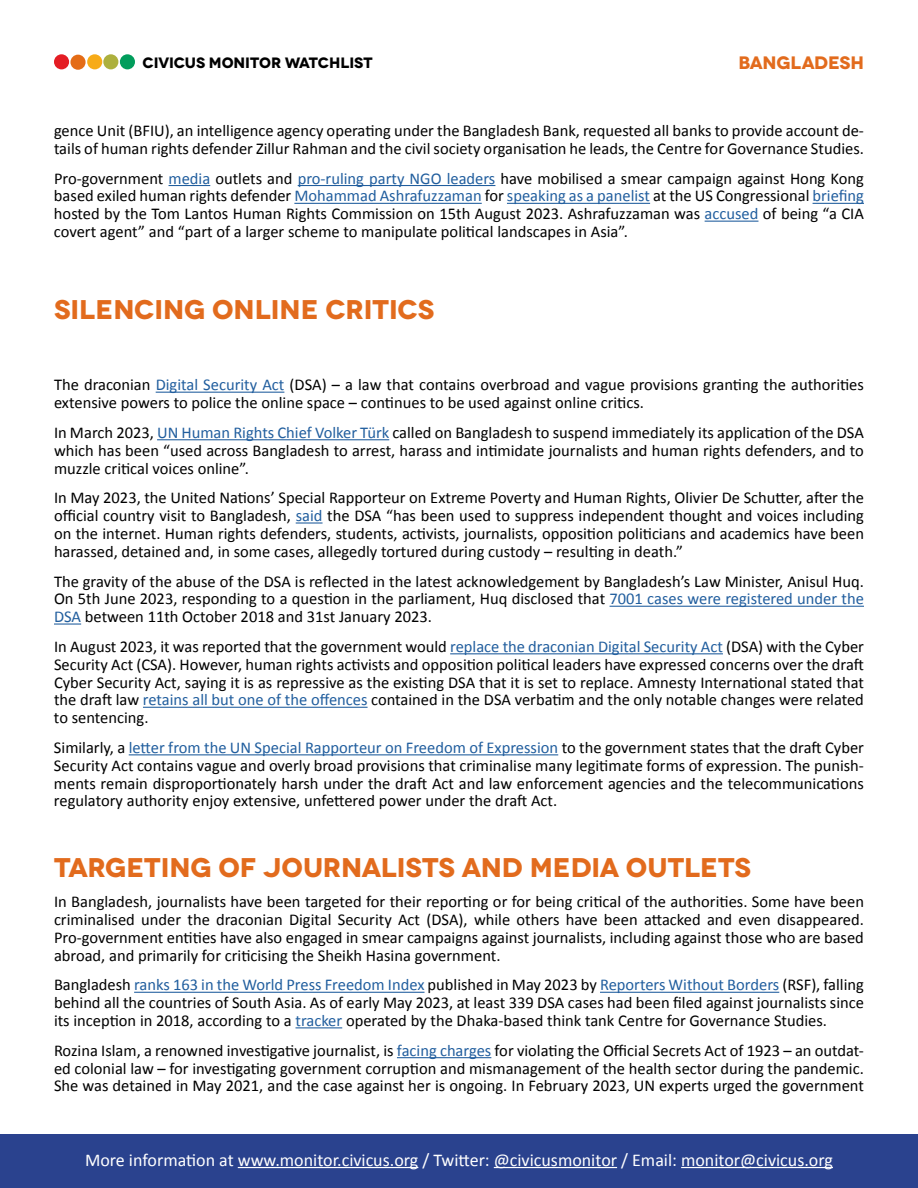
<style>
.page{position:relative;width:918px;height:1188px;background:#fff}
.page>*{position:absolute;margin:0;border:0;box-sizing:border-box;transform-origin:0 0}
.t1{font:700 27px "Novecentowide";color:#e26b1d}
.t2{font:18px "Calibri";color:#fff}
.t3{font:700 18px "Novecentowide";letter-spacing:-.01em;color:#e26b1d}
.t4{font:16.5px/17.9px "Calibri";color:#000;text-align:justify}
.t5{font:700 15px "Novecentowide";letter-spacing:-.01em;color:#000}
.s1{color:#215e9e}
</style>
<div class="page">
<div style="left:0;top:1134px;width:918px;height:54px;background:#2a428e"></div>
<hr style="left:238px;top:1167px;width:180px;height:1px;background:#fff">
<hr style="left:494px;top:1167px;width:123px;height:1px;background:#fff">
<hr style="left:681px;top:1167px;width:152px;height:1px;background:#fff">
<div style="left:54px;top:54px;width:15px;height:15px;background:#e41d24;border-radius:50%"></div>
<div style="left:70px;top:55px;width:16px;height:15px;background:#e46c16;border-radius:50%"></div>
<div style="left:87px;top:54px;width:15px;height:15px;background:#f7ab17;border-radius:50%"></div>
<div style="left:103px;top:54px;width:15px;height:15px;background:#adb03d;border-radius:50%"></div>
<div style="left:120px;top:54px;width:15px;height:15px;background:#019d5c;border-radius:50%"></div>
<hr style="left:169px;top:185px;width:41px;height:1px;background:#215e9e">
<hr style="left:298px;top:185px;width:197px;height:1px;background:#215e9e">
<hr style="left:294px;top:203px;width:188px;height:1px;background:#215e9e">
<hr style="left:507px;top:203px;width:143px;height:1px;background:#215e9e">
<hr style="left:813px;top:203px;width:51px;height:1px;background:#215e9e">
<hr style="left:705px;top:221px;width:53px;height:1px;background:#215e9e">
<hr style="left:156px;top:392px;width:128px;height:1px;background:#215e9e">
<hr style="left:157px;top:439px;width:232px;height:1px;background:#215e9e">
<hr style="left:296px;top:522px;width:27px;height:2px;background:#215e9e">
<hr style="left:610px;top:606px;width:254px;height:1px;background:#215e9e">
<hr style="left:54px;top:623px;width:27px;height:2px;background:#215e9e">
<hr style="left:450px;top:653px;width:273px;height:1px;background:#215e9e">
<hr style="left:143px;top:707px;width:225px;height:1px;background:#215e9e">
<hr style="left:129px;top:754px;width:429px;height:1px;background:#215e9e">
<hr style="left:134px;top:992px;width:291px;height:1px;background:#215e9e">
<hr style="left:600px;top:992px;width:179px;height:1px;background:#215e9e">
<hr style="left:296px;top:1027px;width:46px;height:1px;background:#215e9e">
<hr style="left:397px;top:1057px;width:94px;height:1px;background:#215e9e">
<p class="t5" style="left:143px;top:54px;width:232px">CIVICUS MONITOR WATCHLIST</p>
<p class="t3" style="left:738px;top:52px;width:127px">BANGLADESH</p>
<p class="t4" style="left:54px;top:122px;width:812px">gence Unit (BFIU), an intelligence agency operating under the Bangladesh Bank, requested all banks to provide account de&shy;tails of human rights defender Zillur Rahman and the civil society organisation he leads, the Centre for Governance Studies.</p>
<p class="t4" style="left:54px;top:169px;width:812px">Pro-government <span class="s1">media</span> outlets and <span class="s1">pro-ruling party NGO leaders</span> have mobilised a smear campaign against Hong Kong based exiled human rights defender <span class="s1">Mohammad Ashrafuzzaman</span> for <span class="s1">speaking as a panelist</span> at the US Congressional <span class="s1">briefing </span>hosted by the Tom Lantos Human Rights Commission on 15th August 2023. Ashrafuzzaman was <span class="s1">accused</span> of being “a CIA covert agent” and “part of a larger scheme to manipulate political landscapes in Asia”.</p>
<h1 class="t1" style="left:54px;top:293px;width:382px">SILENCING ONLINE CRITICS</h1>
<p class="t4" style="left:54px;top:376px;width:811px">The draconian <span class="s1">Digital Security Act</span> (DSA) – a law that contains overbroad and vague provisions granting the authorities extensive powers to police the online space – continues to be used against online critics.</p>
<p class="t4" style="left:54px;top:424px;width:811px">In March 2023, <span class="s1">UN Human Rights Chief Volker Türk</span> called on Bangladesh to suspend immediately its application of the DSA which has been “used across Bangladesh to arrest, harass and intimidate journalists and human rights defenders, and to muzzle critical voices online”.</p>
<p class="t4" style="left:54px;top:489px;width:812px">In May 2023, the United Nations’ Special Rapporteur on Extreme Poverty and Human Rights, Olivier De Schutter, after the official country visit to Bangladesh, <span class="s1">said</span> the DSA “has been used to suppress independent thought and voices including on the internet. Human rights defenders, students, activists, journalists, opposition politicians and academics have been harassed, detained and, in some cases, allegedly tortured during custody – resulting in death.”</p>
<p class="t4" style="left:54px;top:572px;width:812px">The gravity of the abuse of the DSA is reflected in the latest acknowledgement by Bangladesh’s Law Minister, Anisul Huq.<br>On 5th June 2023, responding to a question in the parliament, Huq disclosed that <span class="s1">7001 cases were registered under the DSA</span> between 11th October 2018 and 31st January 2023.</p>
<p class="t4" style="left:54px;top:638px;width:812px">In August 2023, it was reported that the government would <span class="s1">replace the draconian Digital Security Act</span> (DSA) with the Cyber Security Act (CSA). However, human rights activists and opposition political leaders have expressed concerns over the draft Cyber Security Act, saying it is as repressive as the existing DSA that it is set to replace. Amnesty International stated that the draft law <span class="s1">retains all but one of the offences</span> contained in the DSA verbatim and the only notable changes were related to sentencing.</p>
<p class="t4" style="left:54px;top:739px;width:812px">Similarly, a <span class="s1">letter from the UN Special Rapporteur on Freedom of Expression</span> to the government states that the draft Cyber Security Act contains vague and overly broad provisions that criminalise many legitimate forms of expression. The punish&shy;ments remain disproportionately harsh under the draft Act and law enforcement agencies and the telecommunications regulatory authority enjoy extensive, unfettered power under the draft Act.</p>
<h1 class="t1" style="left:54px;top:851px;width:699px">TARGETING OF JOURNALISTS AND MEDIA OUTLETS</h1>
<p class="t4" style="left:54px;top:893px;width:812px">In Bangladesh, journalists have been targeted for their reporting or for being critical of the authorities. Some have been criminalised under the draconian Digital Security Act (DSA), while others have been attacked and even disappeared.<br>Pro-government entities have also engaged in smear campaigns against journalists, including against those who are based abroad, and primarily for criticising the Sheikh Hasina government.</p>
<p class="t4" style="left:54px;top:976px;width:812px">Bangladesh <span class="s1">ranks 163 in the World Press Freedom Index</span> published in May 2023 by <span class="s1">Reporters Without Borders</span> (RSF), falling behind all the countries of South Asia. As of early May 2023, at least 339 DSA cases had been filed against journalists since its inception in 2018, according to a <span class="s1">tracker</span> operated by the Dhaka-based think tank Centre for Governance Studies.</p>
<p class="t4" style="left:54px;top:1041px;width:812px">Rozina Islam, a renowned investigative journalist, is <span class="s1">facing charges</span> for violating the Official Secrets Act of 1923 – an outdat&shy;ed colonial law – for investigating government corruption and mismanagement of the health sector during the pandemic.<br>She was detained in May 2021, and the case against her is ongoing. In February 2023, UN experts urged the government</p>
<p class="t2" style="left:85px;top:1148px;width:749px">More information at www.monitor.civicus.org / Twitter: @civicusmonitor / Email: monitor@civicus.org</p>
</div>
